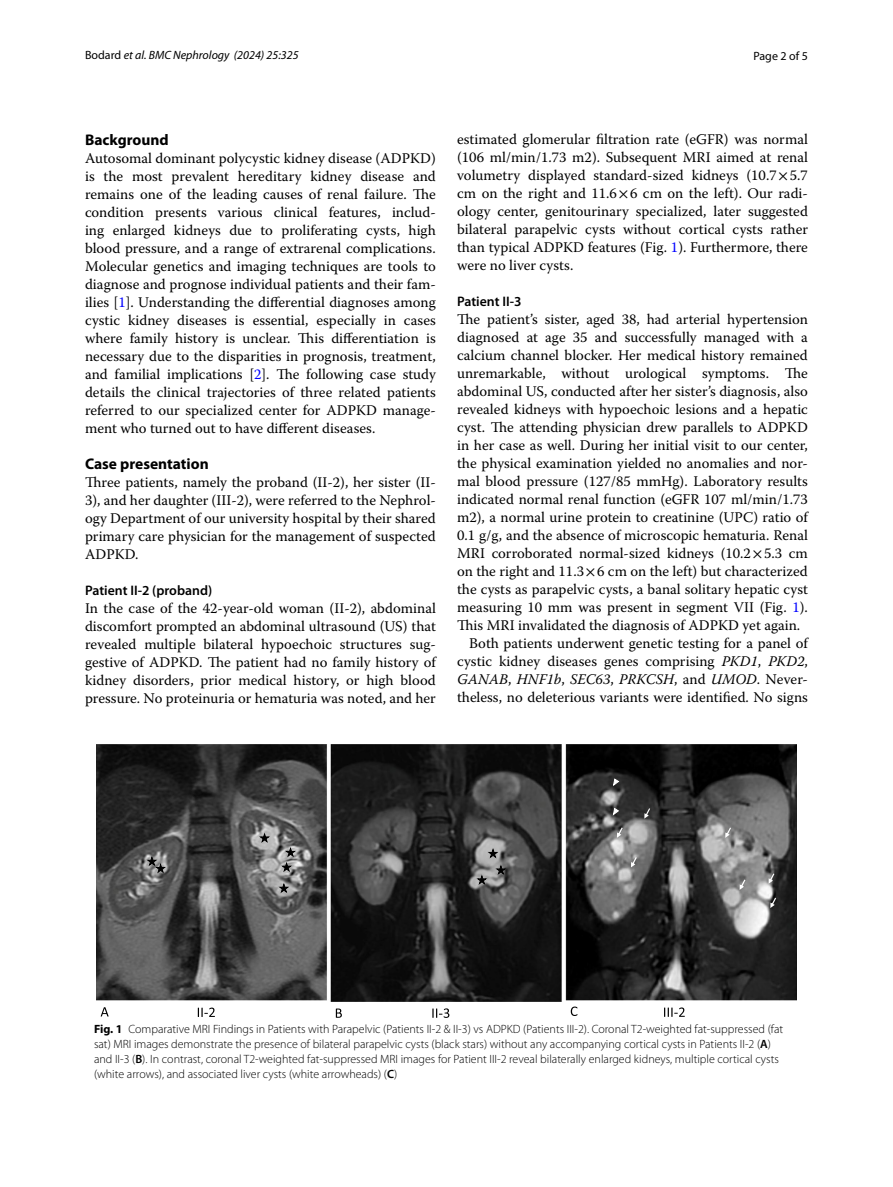
<style>
.page{position:relative;width:893px;height:1187px;background:#fff}
.page>*{position:absolute;margin:0;border:0;box-sizing:border-box;transform-origin:0 0}
.t1{font:700 15.45px "Myriad Pro";color:#000}
.t2{font:14.7px/18px "Warnock Pro";color:#000;text-align:justify}
.t3{font:italic 14.7px "Warnock Pro";color:#000}
.t4{font:600 13.8px "Myriad Pro";color:#000}
.t5{font:300 12px/15px "Myriad Pro";color:#000}
.t6{font:italic 12px "Myriad Pro";color:#000}
.t7{font:12px "Myriad Pro";color:#000}
.s1{font-style:normal}
.s2{color:#00f}
.s3{font-family:"STIX"}
.s4{font-style:italic}
.s5{font-weight:700}
.s6{font-weight:600}
</style>
<div class="page">
<img style="left:96px;top:744px;width:701px;height:257px">
<svg style="left:101px;top:1007px;width:8px;height:9px"></svg>
<svg style="left:336px;top:1008px;width:6px;height:9px"></svg>
<svg style="left:571px;top:1006px;width:6px;height:9px"></svg>
<svg style="left:644px;top:808px;width:6px;height:10px"></svg>
<svg style="left:740px;top:879px;width:5px;height:10px"></svg>
<svg style="left:769px;top:873px;width:5px;height:10px"></svg>
<svg style="left:725px;top:827px;width:6px;height:10px"></svg>
<svg style="left:770px;top:897px;width:6px;height:11px"></svg>
<svg style="left:631px;top:857px;width:6px;height:10px"></svg>
<svg style="left:617px;top:827px;width:6px;height:10px"></svg>
<svg style="left:612px;top:777px;width:8px;height:9px"></svg>
<svg style="left:612px;top:807px;width:8px;height:9px"></svg>
<svg style="left:259px;top:831px;width:12px;height:12px"></svg>
<svg style="left:279px;top:881px;width:11px;height:13px"></svg>
<svg style="left:147px;top:854px;width:20px;height:20px"></svg>
<svg style="left:282px;top:845px;width:15px;height:28px"></svg>
<svg style="left:477px;top:846px;width:30px;height:39px"></svg>
<svg style="left:198px;top:1007px;width:17px;height:9px"></svg>
<svg style="left:432px;top:1008px;width:17px;height:9px"></svg>
<svg style="left:664px;top:1007px;width:21px;height:9px"></svg>
<p class="t6" style="left:85px;top:48px;width:215px"><span class="s1">Bodard</span> et al. BMC Nephrology (2024) 25:325</p>
<p class="t7" style="left:753px;top:48px;width:56px">Page 2 of 5</p>
<p class="t1" style="left:85px;top:129px;width:85px">Background</p>
<p class="t2" style="left:85px;top:148px;width:352px">Autosomal dominant polycystic kidney disease (ADPKD) is the most prevalent hereditary kidney disease and remains one of the leading causes of renal failure. The condition presents various clinical features, includ&shy;ing enlarged kidneys due to proliferating cysts, high blood pressure, and a range of extrarenal complications.<br>Molecular genetics and imaging techniques are tools to diagnose and prognose individual patients and their fam&shy;ilies [<span class="s2">1</span>]. Understanding the differential diagnoses among cystic kidney diseases is essential, especially in cases where family history is unclear. This differentiation is necessary due to the disparities in prognosis, treatment, and familial implications [<span class="s2">2</span>]. The following case study details the clinical trajectories of three related patients referred to our specialized center for ADPKD manage&shy;ment who turned out to have different diseases.</p>
<p class="t1" style="left:85px;top:453px;width:125px">Case presentation</p>
<p class="t2" style="left:85px;top:472px;width:352px">Three patients, namely the proband (II-2), her sister (II-3), and her daughter (III-2), were referred to the Nephrol&shy;ogy Department of our university hospital by their shared primary care physician for the management of suspected ADPKD.</p>
<p class="t4" style="left:85px;top:581px;width:129px">Patient II‑2 (proband)</p>
<p class="t2" style="left:85px;top:598px;width:352px">In the case of the 42-year-old woman (II-2), abdominal discomfort prompted an abdominal ultrasound (US) that revealed multiple bilateral hypoechoic structures sug&shy;gestive of ADPKD. The patient had no family history of kidney disorders, prior medical history, or high blood pressure. No proteinuria or hematuria was noted, and her</p>
<p class="t2" style="left:457px;top:130px;width:352px">estimated glomerular filtration rate (eGFR) was normal (106 ml/min/1.73 m2). Subsequent MRI aimed at renal volumetry displayed standard-sized kidneys (10.7<span class="s3">×</span>5.7 cm on the right and 11.6<span class="s3">×</span>6 cm on the left). Our radi&shy;ology center, genitourinary specialized, later suggested bilateral parapelvic cysts without cortical cysts rather than typical ADPKD features (Fig. <span class="s2">1</span>). Furthermore, there were no liver cysts.</p>
<p class="t4" style="left:457px;top:292px;width:66px">Patient II‑3</p>
<p class="t2" style="left:457px;top:310px;width:352px">The patient’s sister, aged 38, had arterial hypertension</p>
<p class="t2" style="left:457px;top:328px;width:352px">diagnosed at age 35 and successfully managed with a</p>
<p class="t2" style="left:457px;top:346px;width:352px">calcium channel blocker. Her medical history remained</p>
<p class="t2" style="left:457px;top:364px;width:352px">unremarkable, without urological symptoms. The</p>
<p class="t2" style="left:457px;top:382px;width:352px">abdominal US, conducted after her sister’s diagnosis, also</p>
<p class="t2" style="left:457px;top:400px;width:352px">revealed kidneys with hypoechoic lesions and a hepatic</p>
<p class="t2" style="left:457px;top:418px;width:352px">cyst. The attending physician drew parallels to ADPKD</p>
<p class="t2" style="left:457px;top:436px;width:352px">in her case as well. During her initial visit to our center,</p>
<p class="t2" style="left:457px;top:454px;width:352px">the physical examination yielded no anomalies and nor-</p>
<p class="t2" style="left:457px;top:472px;width:352px">mal blood pressure (127/85 mmHg). Laboratory results</p>
<p class="t2" style="left:457px;top:490px;width:352px">indicated normal renal function (eGFR 107 ml/min/1.73</p>
<p class="t2" style="left:457px;top:508px;width:352px">m2), a normal urine protein to creatinine (UPC) ratio of</p>
<p class="t2" style="left:457px;top:526px;width:352px">0.1 g/g, and the absence of microscopic hematuria. Renal</p>
<p class="t2" style="left:457px;top:544px;width:352px">MRI corroborated normal-sized kidneys (10.2<span class="s3">×</span>5.3 cm</p>
<p class="t2" style="left:457px;top:562px;width:352px">on the right and 11.3<span class="s3">×</span>6 cm on the left) but characterized</p>
<p class="t2" style="left:457px;top:580px;width:352px">the cysts as parapelvic cysts, a banal solitary hepatic cyst</p>
<p class="t2" style="left:457px;top:598px;width:352px">measuring 10 mm was present in segment VII (Fig. <span class="s2">1</span>).</p>
<p class="t2" style="left:457px;top:616px;width:345px">This MRI invalidated the diagnosis of ADPKD yet again.</p>
<p class="t2" style="left:469px;top:634px;width:340px">Both patients underwent genetic testing for a panel of</p>
<p class="t2" style="left:457px;top:652px;width:352px">cystic kidney diseases genes comprising <span class="s4">PKD1</span>, <span class="s4">PKD2</span>,</p>
<p class="t3" style="left:457px;top:670px;width:352px">GANAB<span class="s1">,</span> HNF1b<span class="s1">,</span> SEC63<span class="s1">,</span> PRKCSH<span class="s1">, and</span> UMOD<span class="s1">. Never-</span></p>
<p class="t2" style="left:457px;top:688px;width:352px">theless, no deleterious variants were identified. No signs</p>
<p class="t5" style="left:94px;top:1021px;width:691px"><span class="s5">Fig. 1</span> Comparative MRI Findings in Patients with Parapelvic (Patients II-2 &amp; II-3) vs ADPKD (Patients III-2). Coronal T2-weighted fat-suppressed (fat sat) MRI images demonstrate the presence of bilateral parapelvic cysts (black stars) without any accompanying cortical cysts in Patients II-2 (<span class="s6">A</span>) and II-3 (<span class="s6">B</span>). In contrast, coronal T2-weighted fat-suppressed MRI images for Patient III-2 reveal bilaterally enlarged kidneys, multiple cortical cysts (white arrows), and associated liver cysts (white arrowheads) (<span class="s6">C</span>)</p>
</div>
